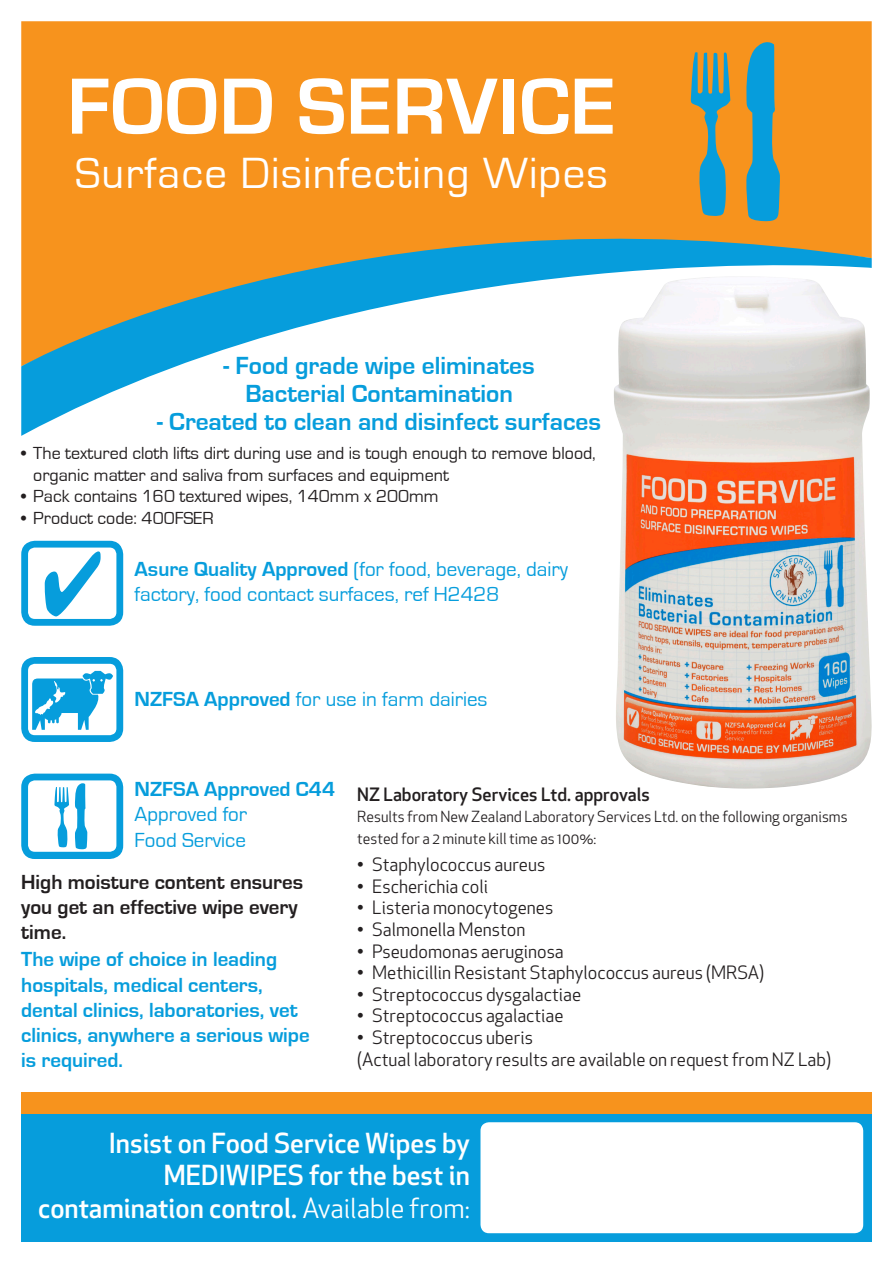
<style>
.page{position:relative;width:893px;height:1263px;background:#fff}
.page>*{position:absolute;margin:0;border:0;box-sizing:border-box;transform-origin:0 0}
.t1{font:700 82.5px "Eurostile";letter-spacing:.01em;color:#fff}
.t2{font:45px "Eurostile";letter-spacing:.025em;color:#fff}
.t3{font:500 27px "Apex New";color:#fff}
.t4{font:700 25.5px "Eurostile";color:#069ddc}
.t5{font:700 21px/25.2px "Eurostile";color:#069ddc}
.t6{font:21px "Eurostile";color:#069ddc}
.t7{font:700 21px/25.2px "Eurostile";color:#231f20}
.t8{font:18px "Apex New";color:#231f20}
.t9{font:18px/21.6px "Eurostile";color:#231f20}
.t10{font:500 18px "Apex New";color:#231f20}
.t11{font:15px "Apex New";color:#231f20}
.s1{font-weight:700}
.s2{font-weight:400}
</style>
<div class="page">
<div style="left:21px;top:21px;width:851px;height:158px;background:#f7931d"></div>
<svg style="left:21px;top:179px;width:851px;height:257px"></svg>
<div style="left:21px;top:541px;width:102px;height:85px;background:#069ddc;border-radius:14px"></div>
<div style="left:28px;top:548px;width:88px;height:71px;background:#fff;border-radius:7px"></div>
<svg style="left:45px;top:551px;width:56px;height:65px"></svg>
<div style="left:21px;top:774px;width:102px;height:85px;background:#069ddc;border-radius:14px"></div>
<div style="left:28px;top:780px;width:88px;height:72px;background:#fff;border-radius:7px"></div>
<svg style="left:54px;top:783px;width:33px;height:66px"></svg>
<div style="left:21px;top:657px;width:102px;height:85px;background:#069ddc;border-radius:14px"></div>
<div style="left:28px;top:664px;width:88px;height:71px;background:#fff;border-radius:7px"></div>
<svg style="left:32px;top:671px;width:81px;height:59px"></svg>
<div style="left:21px;top:1092px;width:851px;height:22px;background:#f7931d"></div>
<div style="left:21px;top:1114px;width:851px;height:128px;background:#069ddc"></div>
<div style="left:480px;top:1122px;width:383px;height:111px;background:#fff;border-radius:9px"></div>
<img style="left:613px;top:276px;width:259px;height:513px">
<svg style="left:691px;top:51px;width:39px;height:166px;background:#80977a"></svg>
<svg style="left:745px;top:42px;width:35px;height:180px;background:#489aa6"></svg>
<p class="t1" style="left:67px;top:62px;width:550px">FOOD SERVICE</p>
<p class="t2" style="left:75px;top:149px;width:534px">Surface Disinfecting Wipes</p>
<p class="t4" style="left:224px;top:352px;width:313px">- Food grade wipe eliminates</p>
<p class="t4" style="left:245px;top:380px;width:269px">Bacterial Contamination</p>
<p class="t4" style="left:157px;top:407px;width:445px">- Created to clean and disinfect surfaces</p>
<p class="t9" style="left:33px;top:443px;width:564px;text-indent:-12px">• The textured cloth lifts dirt during use and is tough enough to remove blood, organic matter and saliva from surfaces and equipment</p>
<p class="t9" style="left:21px;top:486px;width:419px">• Pack contains 160 textured wipes, 140mm x 200mm</p>
<p class="t9" style="left:21px;top:508px;width:194px">• Product code: 400FSER</p>
<p class="t6" style="left:135px;top:557px;width:435px"><span class="s1">Asure Quality Approved</span> (for food, beverage, dairy</p>
<p class="t6" style="left:135px;top:583px;width:366px">factory, food contact surfaces, ref H2428</p>
<p class="t6" style="left:135px;top:688px;width:354px"><span class="s1">NZFSA Approved</span> for use in farm dairies</p>
<p class="t5" style="left:135px;top:777px;width:202px">NZFSA Approved C44</p>
<p class="t6" style="left:135px;top:803px;width:114px">Approved for</p>
<p class="t6" style="left:135px;top:828px;width:113px">Food Service</p>
<p class="t7" style="left:21px;top:870px;width:283px">High moisture content ensures you get an effective wipe every time.</p>
<p class="t5" style="left:21px;top:947px;width:257px">The wipe of choice in leading</p>
<p class="t5" style="left:21px;top:972px;width:243px">hospitals, medical centers,</p>
<p class="t5" style="left:21px;top:997px;width:290px">dental clinics, laboratories, vet clinics, anywhere a serious wipe is required.</p>
<p class="t10" style="left:357px;top:783px;width:294px">NZ Laboratory Services Ltd. approvals</p>
<p class="t11" style="left:357px;top:807px;width:492px">Results from New Zealand Laboratory Services Ltd. on the following organisms</p>
<p class="t11" style="left:357px;top:829px;width:241px">tested for a 2 minute kill time as 100%:</p>
<p class="t8" style="left:357px;top:853px;width:190px">• Staphylococcus aureus</p>
<p class="t8" style="left:357px;top:875px;width:132px">• Escherichia coli</p>
<p class="t8" style="left:357px;top:896px;width:198px">• Listeria monocytogenes</p>
<p class="t8" style="left:357px;top:918px;width:170px">• Salmonella Menston</p>
<p class="t8" style="left:357px;top:939px;width:208px">• Pseudomonas aeruginosa</p>
<p class="t8" style="left:357px;top:961px;width:408px">• Methicillin Resistant Staphylococcus aureus (MRSA)</p>
<p class="t8" style="left:357px;top:983px;width:226px">• Streptococcus dysgalactiae</p>
<p class="t8" style="left:357px;top:1004px;width:208px">• Streptococcus agalactiae</p>
<p class="t8" style="left:357px;top:1026px;width:177px">• Streptococcus uberis</p>
<p class="t8" style="left:357px;top:1047px;width:475px">(Actual laboratory results are available on request from NZ Lab)</p>
<p class="t3" style="left:109px;top:1125px;width:363px">Insist on Food Service Wipes by</p>
<p class="t3" style="left:164px;top:1157px;width:307px">MEDIWIPES for the best in</p>
<p class="t3" style="left:38px;top:1190px;width:433px">contamination control. <span class="s2">Available from:</span></p>
</div>
